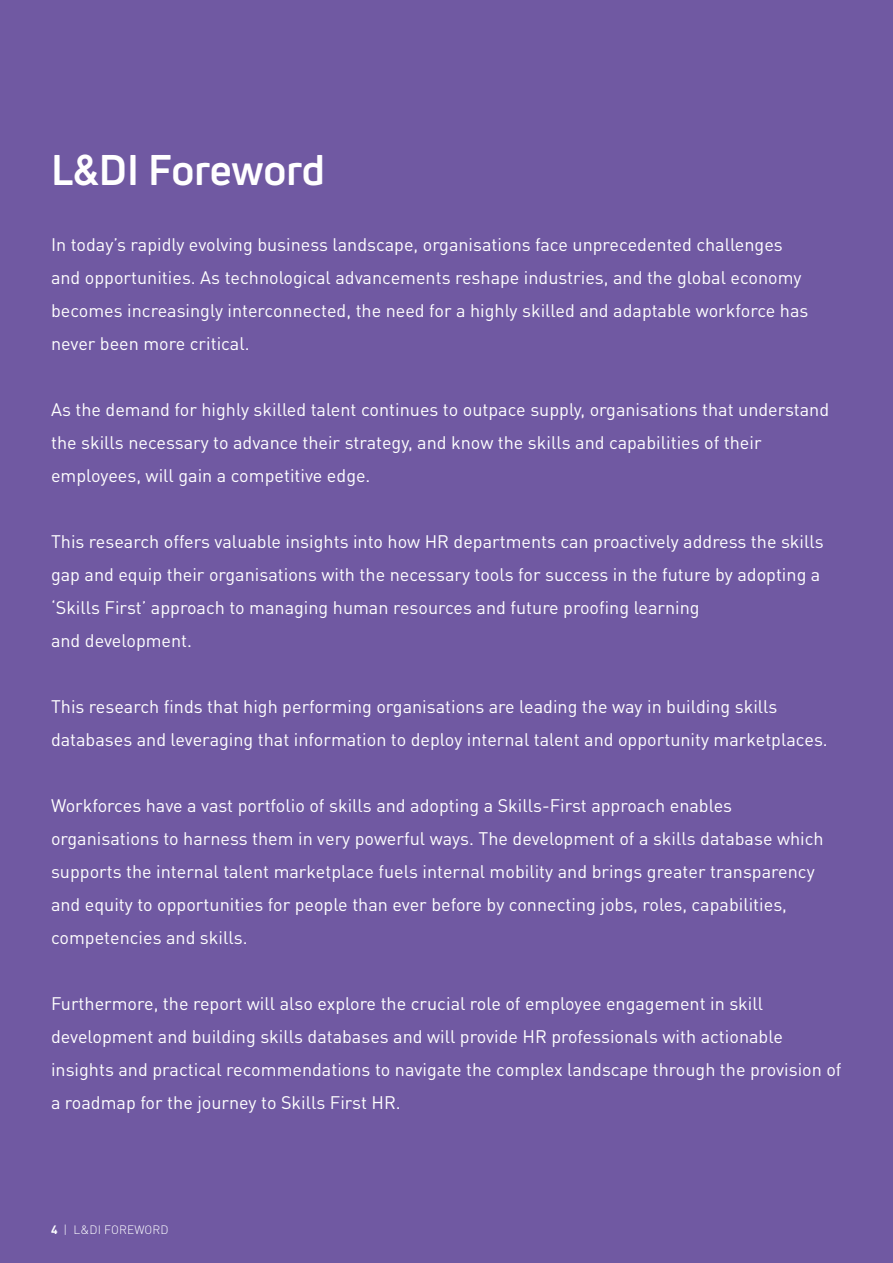
<style>
.page{position:relative;width:893px;height:1263px;background:#7059a2}
.page>*{position:absolute;margin:0;border:0;box-sizing:border-box;transform-origin:0 0}
.t1{font:700 42px "Uni Neue";letter-spacing:-.005em;color:#fff}
.t2{font:18px/33px "DIN Pro";color:#fff}
.t3{font:300 12px "DIN Pro";letter-spacing:.01em;color:#fcfeff}
.s1{font-weight:700}
</style>
<div class="page">
<h1 class="t1" style="left:51px;top:143px;width:275px">L&amp;DI Foreword</h1>
<p class="t2" style="left:51px;top:227px;width:759px">In today’s rapidly evolving business landscape, organisations face unprecedented challenges and opportunities. As technological advancements reshape industries, and the global economy becomes increasingly interconnected, the need for a highly skilled and adaptable workforce has never been more critical.</p>
<p class="t2" style="left:51px;top:392px;width:780px">As the demand for highly skilled talent continues to outpace supply, organisations that understand the skills necessary to advance their strategy, and know the skills and capabilities of their employees, will gain a competitive edge.</p>
<p class="t2" style="left:51px;top:524px;width:774px">This research offers valuable insights into how HR departments can proactively address the skills gap and equip their organisations with the necessary tools for success in the future by adopting a ‘Skills First’ approach to managing human resources and future proofing learning<br>and development.</p>
<p class="t2" style="left:51px;top:689px;width:778px">This research finds that high performing organisations are leading the way in building skills databases and leveraging that information to deploy internal talent and opportunity marketplaces.</p>
<p class="t2" style="left:51px;top:788px;width:774px">Workforces have a vast portfolio of skills and adopting a Skills-First approach enables organisations to harness them in very powerful ways. The development of a skills database which supports the internal talent marketplace fuels internal mobility and brings greater transparency and equity to opportunities for people than ever before by connecting jobs, roles, capabilities, competencies and skills.</p>
<p class="t2" style="left:51px;top:986px;width:792px">Furthermore, the report will also explore the crucial role of employee engagement in skill development and building skills databases and will provide HR professionals with actionable insights and practical recommendations to navigate the complex landscape through the provision of a roadmap for the journey to Skills First HR.</p>
<p class="t3" style="left:51px;top:1221px;width:119px"><span class="s1">4</span> | L&amp;DI FOREWORD</p>
</div>
